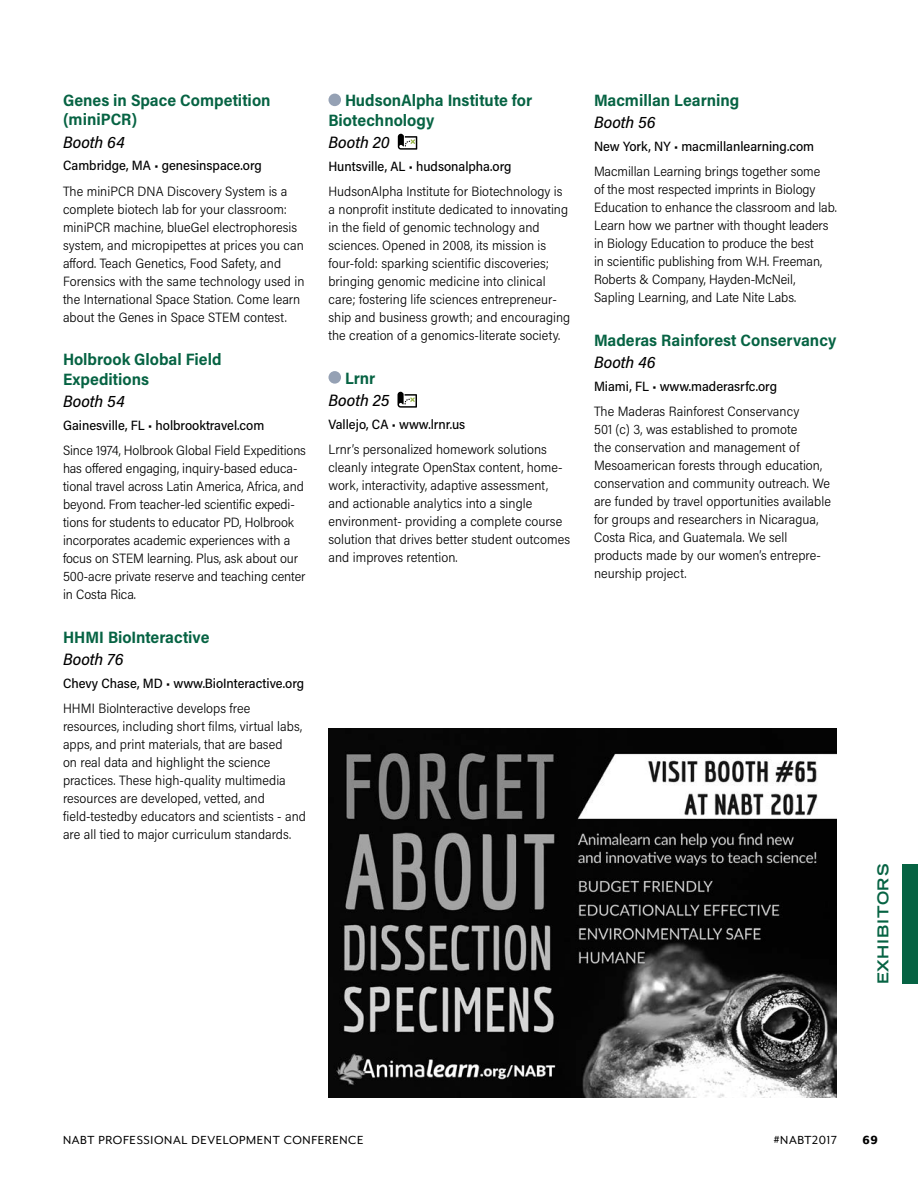
<style>
.page{position:relative;width:918px;height:1188px;background:#fff}
.page>*{position:absolute;margin:0;border:0;box-sizing:border-box;transform-origin:0 0}
.t1{font:700 16.5px/19.5px "Acumin Pro Semi Cond";color:#066343}
.t2{font:italic 500 16.5px "Acumin Pro Semi Cond";letter-spacing:.005em;color:#000}
.t3{font:700 expanded 15px "Trade Gothic LT Std";letter-spacing:.05em;color:#066343}
.t4{font:300 13.5px/18px "Acumin Pro Semi Cond";letter-spacing:.005em;color:#000}
.t5{font:500 13.5px "Acumin Pro Semi Cond";color:#000}
.t6{font:13.5px "Mr Eaves XL Mod OT";letter-spacing:.05em;color:#000}
.t7{font:800 13.5px "Mr Eaves XL Mod OT";color:#000}
</style>
<div class="page">
<div style="left:902px;top:864px;width:16px;height:120px;background:#066343"></div>
<div style="left:328px;top:94px;width:13px;height:12px;background:#95a1b4;border-radius:50%"></div>
<svg style="left:398px;top:134px;width:19px;height:16px"></svg>
<div style="left:328px;top:371px;width:13px;height:13px;background:#95a1b4;border-radius:50%"></div>
<svg style="left:398px;top:392px;width:19px;height:16px"></svg>
<img style="left:328px;top:729px;width:509px;height:369px">
<p class="t1" style="left:63px;top:89px;width:209px">Genes in Space Competition (miniPCR)</p>
<p class="t2" style="left:63px;top:130px;width:63px">Booth 64</p>
<p class="t5" style="left:63px;top:156px;width:200px">Cambridge, MA • genesinspace.org</p>
<p class="t4" style="left:63px;top:181px;width:243px">The miniPCR DNA Discovery System is a complete biotech lab for your classroom: miniPCR machine, blueGel electrophoresis system, and micropipettes at prices you can afford. Teach Genetics, Food Safety, and Forensics with the same technology used in the International Space Station. Come learn about the Genes in Space STEM contest.</p>
<p class="t1" style="left:63px;top:349px;width:160px">Holbrook Global Field<br>Expeditions</p>
<p class="t2" style="left:63px;top:390px;width:63px">Booth 54</p>
<p class="t5" style="left:63px;top:416px;width:203px">Gainesville, FL • holbrooktravel.com</p>
<p class="t4" style="left:63px;top:441px;width:245px">Since 1974, Holbrook Global Field Expeditions has offered engaging, inquiry-based educa&shy;tional travel across Latin America, Africa, and beyond. From teacher-led scientific expedi&shy;tions for students to educator PD, Holbrook incorporates academic experiences with a focus on STEM learning. Plus, ask about our 500-acre private reserve and teaching center in Costa Rica.</p>
<p class="t1" style="left:63px;top:626px;width:148px">HHMI BioInteractive</p>
<p class="t2" style="left:63px;top:648px;width:62px">Booth 76</p>
<p class="t5" style="left:63px;top:674px;width:243px">Chevy Chase, MD • www.BioInteractive.org</p>
<p class="t4" style="left:63px;top:699px;width:245px">HHMI BioInteractive develops free resources, including short films, virtual labs, apps, and print materials, that are based<br>on real data and highlight the science practices. These high-quality multimedia resources are developed, vetted, and field-testedby educators and scientists - and are all tied to major curriculum standards.</p>
<p class="t1" style="left:329px;top:90px;width:205px;text-indent:16px">HudsonAlpha Institute for<br>Biotechnology</p>
<p class="t2" style="left:329px;top:131px;width:63px">Booth 20</p>
<p class="t5" style="left:328px;top:157px;width:184px">Huntsville, AL • hudsonalpha.org</p>
<p class="t4" style="left:328px;top:182px;width:243px">HudsonAlpha Institute for Biotechnology is a nonprofit institute dedicated to innovating in the field of genomic technology and sciences. Opened in 2008, its mission is four-fold: sparking scientific discoveries; bringing genomic medicine into clinical care; fostering life sciences entrepreneur&shy;ship and business growth; and encouraging the creation of a genomics-literate society.</p>
<p class="t1" style="left:345px;top:367px;width:32px">Lrnr</p>
<p class="t2" style="left:329px;top:389px;width:63px">Booth 25</p>
<p class="t5" style="left:328px;top:415px;width:138px">Vallejo, CA • www.lrnr.us</p>
<p class="t4" style="left:328px;top:440px;width:243px">Lrnr’s personalized homework solutions cleanly integrate OpenStax content, home&shy;work, interactivity, adaptive assessment, and actionable analytics into a single environment- providing a complete course solution that drives better student outcomes and improves retention.</p>
<p class="t1" style="left:594px;top:89px;width:147px">Macmillan Learning</p>
<p class="t2" style="left:594px;top:111px;width:63px">Booth 56</p>
<p class="t5" style="left:594px;top:137px;width:222px">New York, NY • macmillanlearning.com</p>
<p class="t4" style="left:594px;top:162px;width:244px">Macmillan Learning brings together some<br>of the most respected imprints in Biology Education to enhance the classroom and lab.<br>Learn how we partner with thought leaders in Biology Education to produce the best<br>in scientific publishing from W.H. Freeman, Roberts &amp; Company, Hayden-McNeil, Sapling Learning, and Late Nite Labs.</p>
<p class="t1" style="left:594px;top:329px;width:244px">Maderas Rainforest Conservancy</p>
<p class="t2" style="left:594px;top:351px;width:63px">Booth 46</p>
<p class="t5" style="left:594px;top:377px;width:185px">Miami, FL • www.maderasrfc.org</p>
<p class="t4" style="left:594px;top:402px;width:238px">The Maderas Rainforest Conservancy<br>501 (c) 3, was established to promote<br>the conservation and management of Mesoamerican forests through education, conservation and community outreach. We are funded by travel opportunities available for groups and researchers in Nicaragua, Costa Rica, and Guatemala. We sell products made by our women’s entrepre&shy;neurship project.</p>
<p class="t3" style="left:873px;top:984px;width:122px;rotate:-90deg">EXHIBITORS</p>
<p class="t6" style="left:63px;top:1133px;width:302px">NABT PROFESSIONAL DEVELOPMENT CONFERENCE</p>
<p class="t6" style="left:774px;top:1133px;width:65px">#NABT2017</p>
<p class="t7" style="left:863px;top:1133px;width:17px">69</p>
</div>
